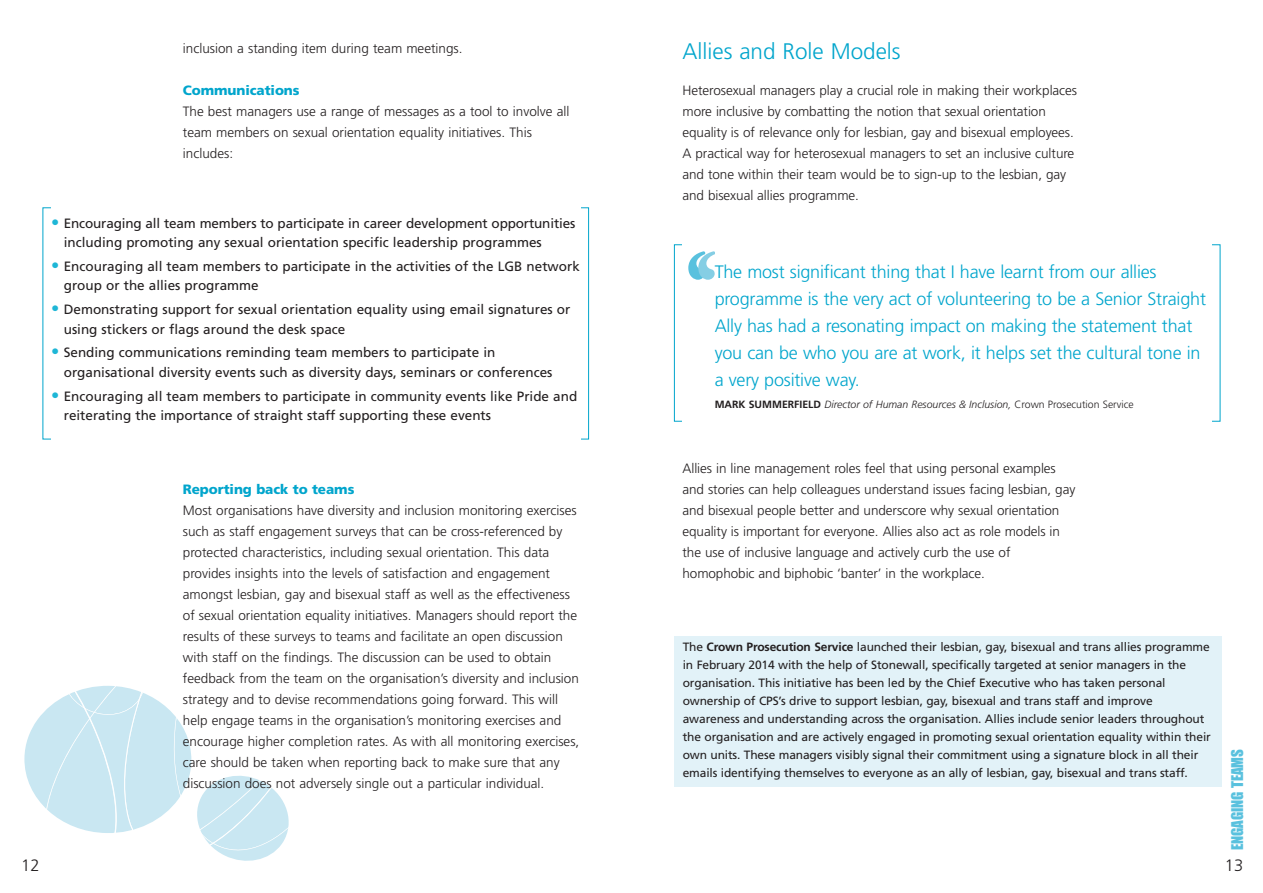
<style>
.page{position:relative;width:1263px;height:893px;background:#fff}
.page>*{position:absolute;margin:0;border:0;box-sizing:border-box;transform-origin:0 0}
.t1{font:300 22.5px "Frutiger";color:#00a5cc}
.t2{font:300 18px/27px "Frutiger";letter-spacing:-.01em;color:#00a5cc}
.t3{font:300 16.5px "Frutiger";color:#231f20}
.t4{font:15px "Impact";color:#59c1de}
.t5{font:300 13.5px/21px "Frutiger";color:#231f20}
.t6{font:13.5px/19.5px "Frutiger";color:#231f20}
.t7{font:900 13.5px "Frutiger";letter-spacing:-.005em;color:#00a5cc}
.t8{font:12px/18px "Frutiger";letter-spacing:-.01em;color:#231f20}
.t9{font:italic 300 10.5px "Frutiger";color:#231f20}
.s1{font-weight:300;font-size:16.5px;color:#1eb6d6}
.s2{font-weight:700;font-style:normal}
.s3{font-style:normal}
.s4{font-weight:700}
</style>
<div class="page">
<svg style="left:24px;top:686px;width:265px;height:175px"></svg>
<svg style="left:688px;top:251px;width:27px;height:29px"></svg>
<div style="left:674px;top:636px;width:547px;height:151px;background:#e2f2f8"></div>
<p class="t5" style="left:183px;top:39px;width:281px">inclusion a standing item during team meetings.</p>
<p class="t7" style="left:183px;top:85px;width:118px">Communications</p>
<p class="t5" style="left:183px;top:102px;width:388px">The best managers use a range of messages as a tool to involve all team members on sexual orientation equality initiatives. This includes:</p>
<p class="t6" style="left:64px;top:214px;width:513px;text-indent:-13px"><span class="s1">•</span> Encouraging all team members to participate in career development opportunities including promoting any sexual orientation specific leadership programmes</p>
<p class="t6" style="left:64px;top:258px;width:518px;text-indent:-13px"><span class="s1">•</span> Encouraging all team members to participate in the activities of the LGB network group or the allies programme</p>
<p class="t6" style="left:64px;top:301px;width:508px;text-indent:-13px"><span class="s1">•</span> Demonstrating support for sexual orientation equality using email signatures or using stickers or flags around the desk space</p>
<p class="t6" style="left:64px;top:344px;width:490px;text-indent:-13px"><span class="s1">•</span> Sending communications reminding team members to participate in organisational diversity events such as diversity days, seminars or conferences</p>
<p class="t6" style="left:64px;top:387px;width:515px;text-indent:-13px"><span class="s1">•</span> Encouraging all team members to participate in community events like Pride and reiterating the importance of straight staff supporting these events</p>
<p class="t7" style="left:183px;top:484px;width:173px">Reporting back to teams</p>
<p class="t5" style="left:183px;top:501px;width:398px">Most organisations have diversity and inclusion monitoring exercises such as staff engagement surveys that can be cross-referenced by protected characteristics, including sexual orientation. This data provides insights into the levels of satisfaction and engagement amongst lesbian, gay and bisexual staff as well as the effectiveness of sexual orientation equality initiatives. Managers should report the results of these surveys to teams and facilitate an open discussion with staff on the findings. The discussion can be used to obtain feedback from the team on the organisation’s diversity and inclusion strategy and to devise recommendations going forward. This will help engage teams in the organisation’s monitoring exercises and encourage higher completion rates. As with all monitoring exercises, care should be taken when reporting back to make sure that any discussion does not adversely single out a particular individual.</p>
<h1 class="t1" style="left:682px;top:43px;width:220px">Allies and Role Models</h1>
<p class="t5" style="left:682px;top:81px;width:396px">Heterosexual managers play a crucial role in making their workplaces more inclusive by combatting the notion that sexual orientation equality is of relevance only for lesbian, gay and bisexual employees.<br>A practical way for heterosexual managers to set an inclusive culture and tone within their team would be to sign-up to the lesbian, gay and bisexual allies programme.</p>
<p class="t2" style="left:715px;top:260px;width:493px">The most significant thing that I have learnt from our allies programme is the very act of volunteering to be a Senior Straight Ally has had a resonating impact on making the statement that you can be who you are at work, it helps set the cultural tone in a very positive way.</p>
<p class="t9" style="left:715px;top:400px;width:420px"><span class="s2">MARK SUMMERFIELD</span> Director of Human Resources &amp; Inclusion, <span class="s3">Crown Prosecution Service</span></p>
<p class="t5" style="left:682px;top:459px;width:394px">Allies in line management roles feel that using personal examples and stories can help colleagues understand issues facing lesbian, gay and bisexual people better and underscore why sexual orientation equality is important for everyone. Allies also act as role models in the use of inclusive language and actively curb the use of homophobic and biphobic ‘banter’ in the workplace.</p>
<p class="t8" style="left:683px;top:639px;width:530px">The <span class="s4">Crown Prosecution Service</span> launched their lesbian, gay, bisexual and trans allies programme in February 2014 with the help of Stonewall, specifically targeted at senior managers in the organisation. This initiative has been led by the Chief Executive who has taken personal ownership of CPS’s drive to support lesbian, gay, bisexual and trans staff and improve awareness and understanding across the organisation. Allies include senior leaders throughout the organisation and are actively engaged in promoting sexual orientation equality within their own units. These managers visibly signal their commitment using a signature block in all their emails identifying themselves to everyone as an ally of lesbian, gay, bisexual and trans staff.</p>
<p class="t4" style="left:1232px;top:850px;width:103px;rotate:-90deg">ENGAGING TEAMS</p>
<p class="t3" style="left:21px;top:859px;width:20px">12</p>
<p class="t3" style="left:1225px;top:859px;width:20px">13</p>
</div>
